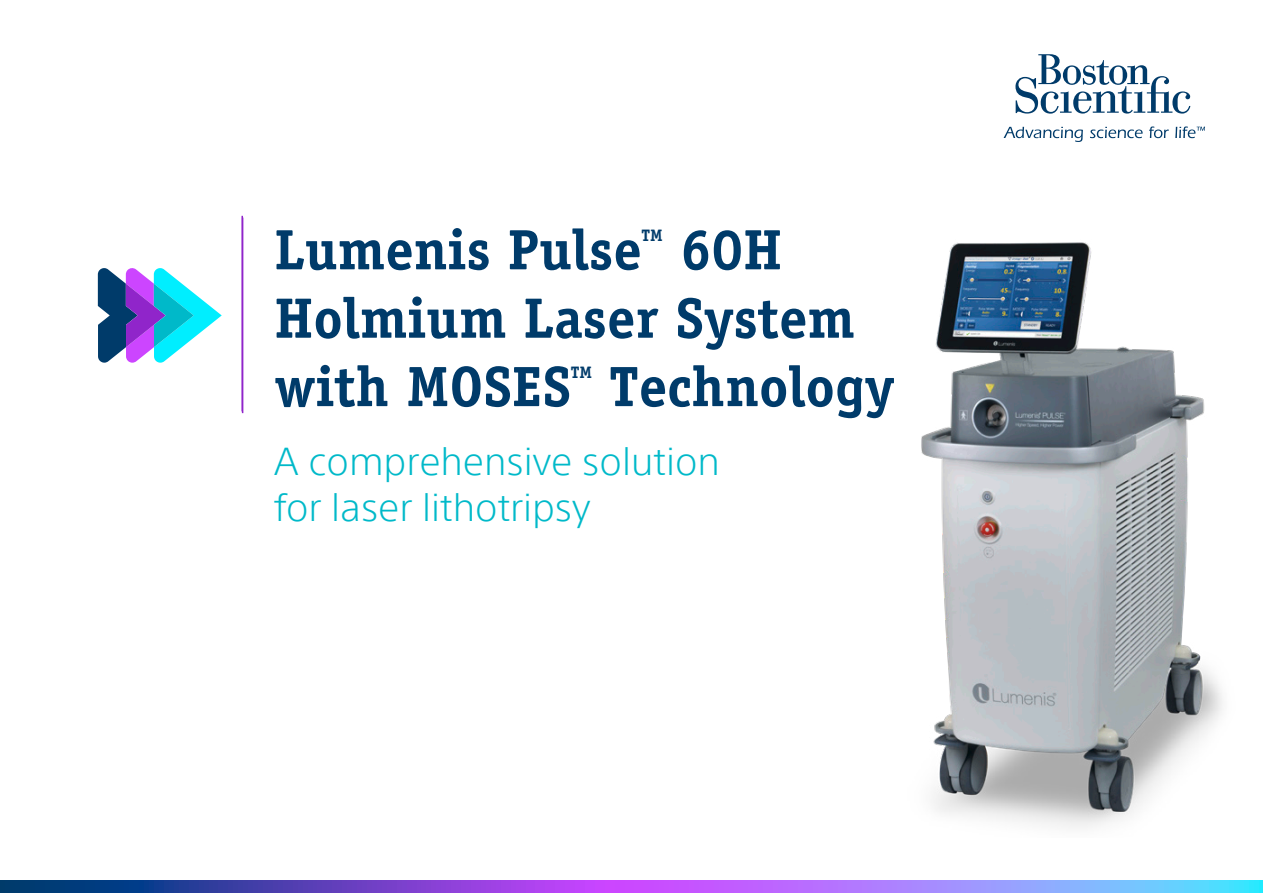
<style>
.page{position:relative;width:1263px;height:893px;background:#fff}
.page>*{position:absolute;margin:0;border:0;box-sizing:border-box;transform-origin:0 0}
.t1{font:700 57px/68.4px "Officina Serif Std";color:#003b6a}
.t2{font:300 37.95px/45.6px "SST";color:#00b9c9}
.t3{font:700 16.65px "Officina Serif Std";color:#003b6a}
</style>
<div class="page">
<svg style="left:0;top:880px;width:1263px;height:13px;background:#7969db"></svg>
<svg style="left:98px;top:268px;width:124px;height:95px"></svg>
<hr style="left:241px;top:216px;width:2px;height:195px;background:#9025ca">
<hr style="left:242px;top:218px;width:1px;height:195px;background:#9025ca">
<img style="left:921px;top:242px;width:302px;height:586px">
<svg style="left:1015px;top:54px;width:175px;height:60px"></svg>
<svg style="left:1003px;top:127px;width:80px;height:15px"></svg>
<svg style="left:1090px;top:127px;width:52px;height:11px"></svg>
<svg style="left:1149px;top:126px;width:20px;height:12px"></svg>
<svg style="left:1175px;top:126px;width:30px;height:12px"></svg>
<p class="t1" style="left:274px;top:215px;width:369px">Lumenis Pulse</p>
<p class="t3" style="left:642px;top:225px;width:23px">TM</p>
<p class="t1" style="left:274px;top:215px;width:582px;text-indent:405px">60H<br>Holmium Laser System with MOSES</p>
<p class="t3" style="left:571px;top:362px;width:23px">TM</p>
<p class="t1" style="left:609px;top:352px;width:287px">Technology</p>
<p class="t2" style="left:274px;top:439px;width:447px">A comprehensive solution for laser lithotripsy</p>
</div>
